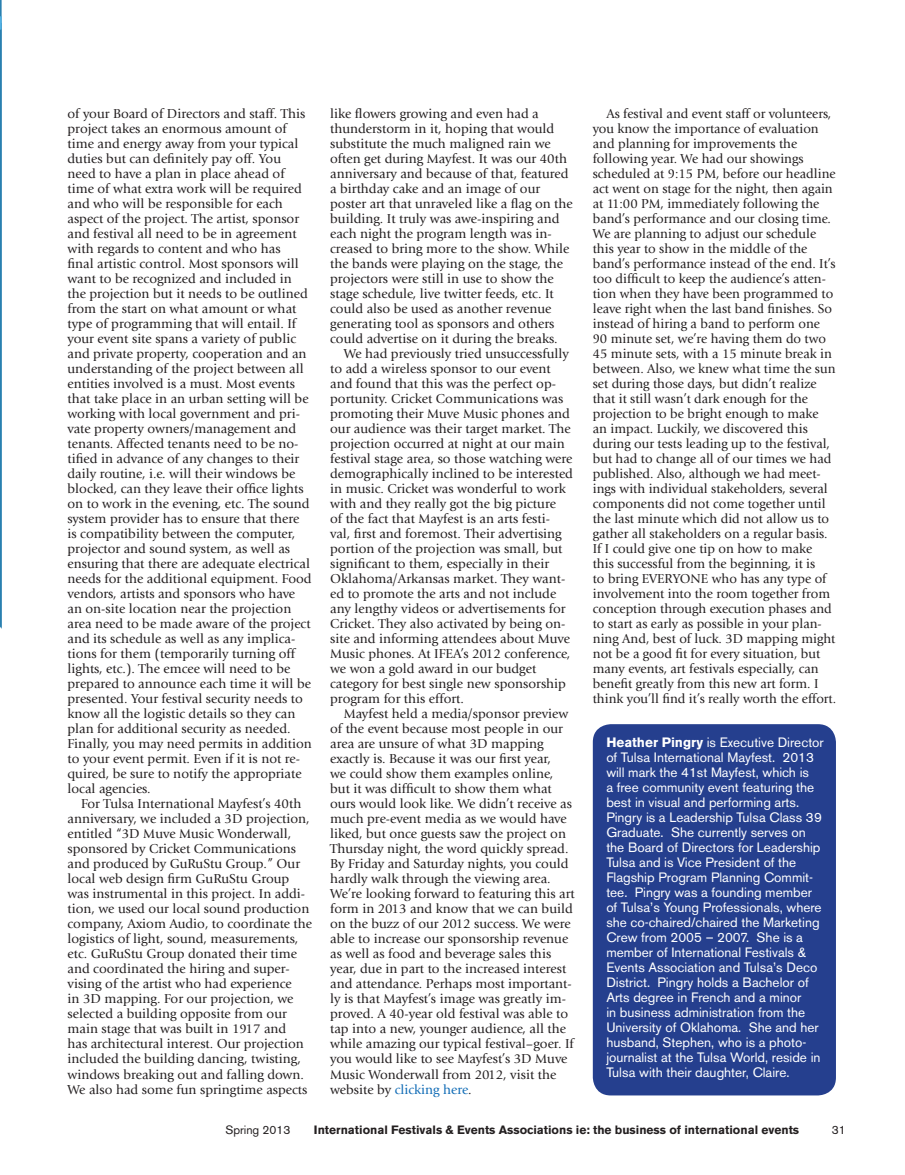
<style>
.page{position:relative;width:905px;height:1175px;background:#fff}
.page>*{position:absolute;margin:0;border:0;box-sizing:border-box;transform-origin:0 0}
.Body_Text{font:13.5px/15px "Giovanni";color:#231f20}
.Body_Text_98{font:13.5px/15px "Giovanni";color:#231f20}
.t1{font:13.5px/15px "Akzidenz Grotesk BE";color:#fff}
.t2{font:700 12px "Akzidenz Grotesk BE";color:#231f20}
.t3{font:12px "Akzidenz Grotesk BE";color:#231f20}
.s1{color:#116cb6}
.s2{font-weight:700}
</style>
<div class="page">
<svg style="left:0;top:0;width:2px;height:629px"></svg>
<div style="left:592px;top:724px;width:244px;height:371px;background:#253f8e;border-radius:18px"></div>
<p class="Body_Text" style="left:68px;top:106px;width:246px">of your Board of Directors and staff. This project takes an enormous amount of time and energy away from your typical duties but can definitely pay off. You need to have a plan in place ahead of time of what extra work will be required and who will be responsible for each aspect of the project. The artist, sponsor and festival all need to be in agreement with regards to content and who has<br>final artistic control. Most sponsors will want to be recognized and included in the projection but it needs to be outlined from the start on what amount or what type of programming that will entail. If your event site spans a variety of public and private property, cooperation and an understanding of the project between all entities involved is a must. Most events that take place in an urban setting will be working with local government and pri&shy;vate property owners/management and tenants. Affected tenants need to be no&shy;tified in advance of any changes to their daily routine, i.e. will their windows be blocked, can they leave their office lights on to work in the evening, etc. The sound system provider has to ensure that there is compatibility between the computer, projector and sound system, as well as ensuring that there are adequate electrical needs for the additional equipment. Food vendors, artists and sponsors who have an on-site location near the projection area need to be made aware of the project and its schedule as well as any implica&shy;tions for them (temporarily turning off lights, etc.). The emcee will need to be prepared to announce each time it will be presented. Your festival security needs to know all the logistic details so they can plan for additional security as needed.<br>Finally, you may need permits in addition to your event permit. Even if it is not re&shy;quired, be sure to notify the appropriate local agencies.</p>
<p class="Body_Text" style="left:68px;top:796px;width:246px;text-indent:14px">For Tulsa International Mayfest’s 40th anniversary, we included a 3D projection, entitled “3D Muve Music Wonderwall, sponsored by Cricket Communications and produced by GuRuStu Group.” Our local web design firm GuRuStu Group was instrumental in this project. In addi&shy;tion, we used our local sound production company, Axiom Audio, to coordinate the logistics of light, sound, measurements, etc. GuRuStu Group donated their time and coordinated the hiring and super&shy;vising of the artist who had experience<br>in 3D mapping. For our projection, we selected a building opposite from our main stage that was built in 1917 and<br>has architectural interest. Our projection included the building dancing, twisting, windows breaking out and falling down.<br>We also had some fun springtime aspects</p>
<p class="Body_Text" style="left:330px;top:106px;width:244px">like flowers growing and even had a thunderstorm in it, hoping that would substitute the much maligned rain we often get during Mayfest. It was our 40th anniversary and because of that, featured a birthday cake and an image of our poster art that unraveled like a flag on the building. It truly was awe-inspiring and each night the program length was in&shy;creased to bring more to the show. While the bands were playing on the stage, the projectors were still in use to show the stage schedule, live twitter feeds, etc. It could also be used as another revenue generating tool as sponsors and others could advertise on it during the breaks.</p>
<p class="Body_Text" style="left:330px;top:346px;width:244px;text-indent:14px">We had previously tried unsuccessfully to add a wireless sponsor to our event and found that this was the perfect op&shy;portunity. Cricket Communications was promoting their Muve Music phones and our audience was their target market. The projection occurred at night at our main festival stage area, so those watching were demographically inclined to be interested in music. Cricket was wonderful to work with and they really got the big picture<br>of the fact that Mayfest is an arts festi&shy;val, first and foremost. Their advertising portion of the projection was small, but significant to them, especially in their Oklahoma/Arkansas market. They want&shy;ed to promote the arts and not include any lengthy videos or advertisements for Cricket. They also activated by being on&shy;site and informing attendees about Muve Music phones. At IFEA’s 2012 conference, we won a gold award in our budget category for best single new sponsorship program for this effort.</p>
<p class="Body_Text" style="left:330px;top:706px;width:246px;text-indent:14px">Mayfest held a media/sponsor preview of the event because most people in our area are unsure of what 3D mapping exactly is. Because it was our first year,<br>we could show them examples online, but it was difficult to show them what ours would look like. We didn’t receive as much pre-event media as we would have liked, but once guests saw the project on Thursday night, the word quickly spread.<br>By Friday and Saturday nights, you could hardly walk through the viewing area.<br>We’re looking forward to featuring this art form in 2013 and know that we can build on the buzz of our 2012 success. We were able to increase our sponsorship revenue as well as food and beverage sales this year, due in part to the increased interest and attendance. Perhaps most important&shy;ly is that Mayfest’s image was greatly im&shy;proved. A 40-year old festival was able to tap into a new, younger audience, all the while amazing our typical festival–goer. If you would like to see Mayfest’s 3D Muve Music Wonderwall from 2012, visit the website by <span class="s1">clicking here</span>.</p>
<p class="Body_Text_98" style="left:592px;top:106px;width:245px;text-indent:14px">As festival and event staff or volunteers, you know the importance of evaluation and planning for improvements the following year. We had our showings scheduled at 9:15 PM, before our headline act went on stage for the night, then again at 11:00 PM, immediately following the band’s performance and our closing time.<br>We are planning to adjust our schedule this year to show in the middle of the band’s performance instead of the end. It’s too difficult to keep the audience’s atten&shy;tion when they have been programmed to leave right when the last band finishes. So instead of hiring a band to perform one 90 minute set, we’re having them do two 45 minute sets, with a 15 minute break in between. Also, we knew what time the sun set during those days, but didn’t realize that it still wasn’t dark enough for the projection to be bright enough to make<br>an impact. Luckily, we discovered this during our tests leading up to the festival, but had to change all of our times we had published. Also, although we had meet&shy;ings with individual stakeholders, several components did not come together until the last minute which did not allow us to gather all stakeholders on a regular basis.<br>If I could give one tip on how to make this successful from the beginning, it is<br>to bring EVERYONE who has any type of involvement into the room together from conception through execution phases and to start as early as possible in your plan&shy;ning And, best of luck. 3D mapping might not be a good fit for every situation, but many events, art festivals especially, can benefit greatly from this new art form. I think you’ll find it’s really worth the effort.</p>
<p class="t1" style="left:606px;top:734px;width:219px"><span class="s2">Heather Pingry</span> is Executive Director of Tulsa International Mayfest. 2013 will mark the 41st Mayfest, which is<br>a free community event featuring the best in visual and performing arts.<br>Pingry is a Leadership Tulsa Class 39<br>Graduate. She currently serves on the Board of Directors for Leadership Tulsa and is Vice President of the Flagship Program Planning Commit&shy;tee. Pingry was a founding member of Tulsa’s Young Professionals, where she co-chaired/chaired the Marketing Crew from 2005 – 2007. She is a member of International Festivals &amp; Events Association and Tulsa’s Deco District. Pingry holds a Bachelor of Arts degree in French and a minor<br>in business administration from the University of Oklahoma. She and her husband, Stephen, who is a photo&shy;journalist at the Tulsa World, reside in Tulsa with their daughter, Claire.</p>
<p class="t3" style="left:225px;top:1123px;width:67px">Spring 2013</p>
<p class="t2" style="left:314px;top:1123px;width:487px">International Festivals &amp; Events Associations ie: the business of international events</p>
<p class="t3" style="left:831px;top:1123px;width:15px">31</p>
</div>
